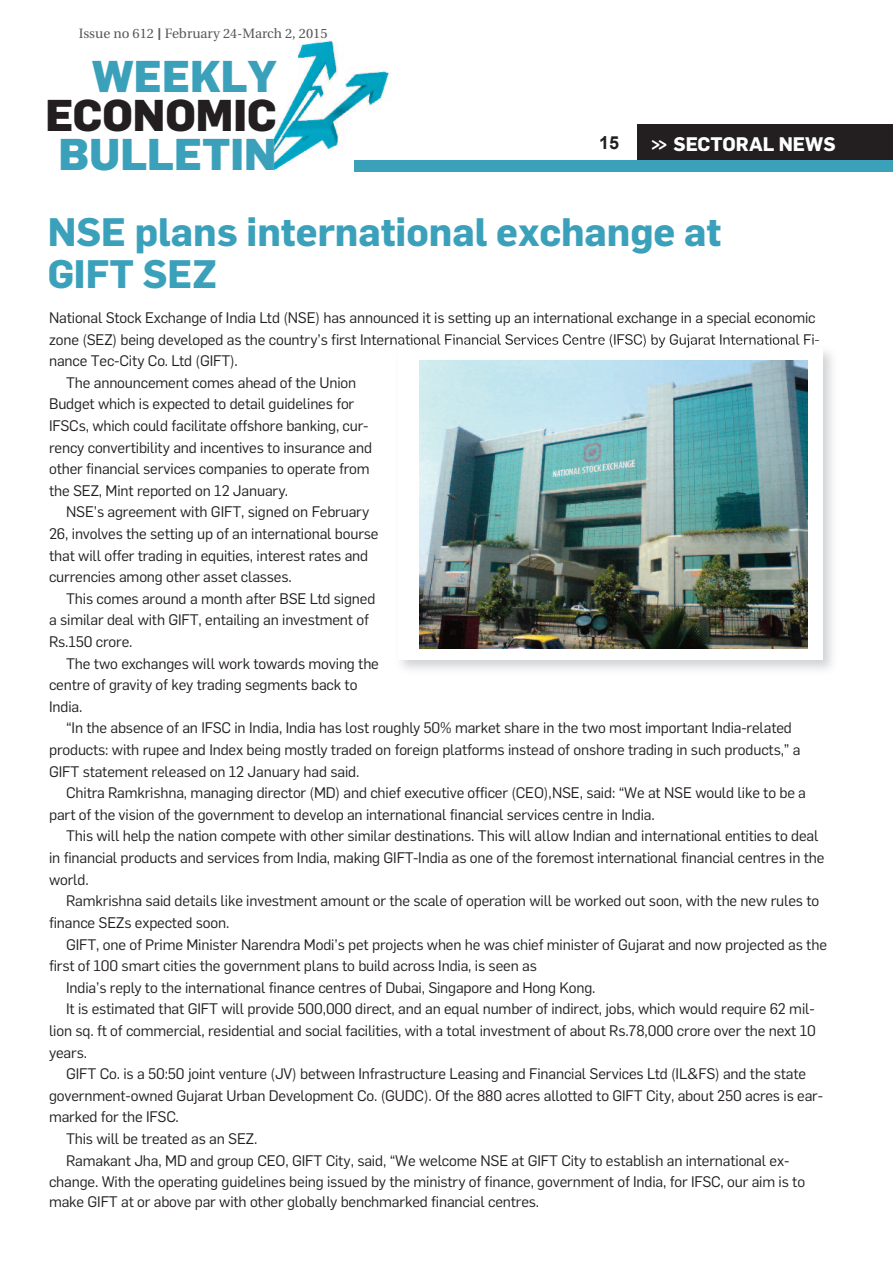
<style>
.page{position:relative;width:893px;height:1263px;background:#fff}
.page>*{position:absolute;margin:0;border:0;box-sizing:border-box;transform-origin:0 0}
.t1{font:800 43.65px "Flama";color:#3ba1bb}
.t2{font:800 43.65px "Flama";color:#231f20}
.t3{font:700 39px/42px "Flama";color:#3ba1bb}
.t4{font:700 19.35px "Flama";color:#fff;scale:.8 1}
.t5{font:700 18px "Arial";color:#231f20}
.t6{font:15px "Flama";letter-spacing:-.01em;color:#231f20}
.t7{font:13.5px "Utopia";color:#57585a}
.s1{font-family:"Arial";font-size:16.5px}
</style>
<div class="page">
<div style="left:637px;top:125px;width:256px;height:41px;background:#231f20"></div>
<img style="left:274px;top:40px;width:116px;height:130px">
<div style="left:354px;top:160px;width:539px;height:11px;background:#3ba1bb"></div>
<img style="left:391px;top:341px;width:441px;height:329px">
<div style="left:398px;top:348px;width:425px;height:311px;background:#fff"></div>
<img style="left:419px;top:360px;width:388px;height:289px">
<p class="t7" style="left:79px;top:28px;width:250px">Issue no 612 <span class="s1">I</span> February 24-March 2, 2015</p>
<h1 class="t1" style="left:92px;top:61px;width:186px">WEEKLY</h1>
<h1 class="t2" style="left:46px;top:100px;width:233px">ECONOMIC</h1>
<h1 class="t1" style="left:59px;top:139px;width:220px">BULLETIN</h1>
<p class="t4" style="left:651px;top:137px;width:232px">&gt;&gt; SECTORAL NEWS</p>
<p class="t5" style="left:599px;top:133px;width:22px">15</p>
<h2 class="t3" style="left:48px;top:214px;width:675px">NSE plans international exchange at<br>GIFT SEZ</h2>
<p class="t6" style="left:49px;top:312px;width:768px">National Stock Exchange of India Ltd (NSE) has announced it is setting up an international exchange in a special economic</p>
<p class="t6" style="left:49px;top:334px;width:772px">zone (SEZ) being developed as the country’s first International Financial Services Centre (IFSC) by Gujarat International Fi-</p>
<p class="t6" style="left:49px;top:355px;width:190px">nance Tec-City Co. Ltd (GIFT).</p>
<p class="t6" style="left:66px;top:377px;width:292px">The announcement comes ahead of the Union</p>
<p class="t6" style="left:49px;top:399px;width:307px">Budget which is expected to detail guidelines for</p>
<p class="t6" style="left:49px;top:420px;width:321px">IFSCs, which could facilitate offshore banking, cur-</p>
<p class="t6" style="left:49px;top:442px;width:324px">rency convertibility and incentives to insurance and</p>
<p class="t6" style="left:49px;top:463px;width:322px">other financial services companies to operate from</p>
<p class="t6" style="left:49px;top:485px;width:241px">the SEZ, Mint reported on 12 January.</p>
<p class="t6" style="left:66px;top:507px;width:305px">NSE’s agreement with GIFT, signed on February</p>
<p class="t6" style="left:49px;top:528px;width:331px">26, involves the setting up of an international bourse</p>
<p class="t6" style="left:49px;top:550px;width:321px">that will offer trading in equities, interest rates and</p>
<p class="t6" style="left:49px;top:571px;width:244px">currencies among other asset classes.</p>
<p class="t6" style="left:66px;top:593px;width:311px">This comes around a month after BSE Ltd signed</p>
<p class="t6" style="left:49px;top:615px;width:321px">a similar deal with GIFT, entailing an investment of</p>
<p class="t6" style="left:49px;top:636px;width:85px">Rs.150 crore.</p>
<p class="t6" style="left:66px;top:658px;width:314px">The two exchanges will work towards moving the</p>
<p class="t6" style="left:49px;top:679px;width:310px">centre of gravity of key trading segments back to</p>
<p class="t6" style="left:49px;top:701px;width:35px">India.</p>
<p class="t6" style="left:66px;top:723px;width:727px">“In the absence of an IFSC in India, India has lost roughly 50% market share in the two most important India-related</p>
<p class="t6" style="left:49px;top:744px;width:753px">products: with rupee and Index being mostly traded on foreign platforms instead of onshore trading in such products,” a</p>
<p class="t6" style="left:49px;top:766px;width:312px">GIFT statement released on 12 January had said.</p>
<p class="t6" style="left:66px;top:787px;width:741px">Chitra Ramkrishna, managing director (MD) and chief executive officer (CEO),NSE, said: “We at NSE would like to be a</p>
<p class="t6" style="left:49px;top:809px;width:607px">part of the vision of the government to develop an international financial services centre in India.</p>
<p class="t6" style="left:66px;top:831px;width:754px">This will help the nation compete with other similar destinations. This will allow Indian and international entities to deal</p>
<p class="t6" style="left:49px;top:852px;width:777px">in financial products and services from India, making GIFT-India as one of the foremost international financial centres in the</p>
<p class="t6" style="left:49px;top:874px;width:41px">world.</p>
<p class="t6" style="left:66px;top:895px;width:755px">Ramkrishna said details like investment amount or the scale of operation will be worked out soon, with the new rules to</p>
<p class="t6" style="left:49px;top:917px;width:182px">finance SEZs expected soon.</p>
<p class="t6" style="left:66px;top:939px;width:762px">GIFT, one of Prime Minister Narendra Modi’s pet projects when he was chief minister of Gujarat and now projected as the</p>
<p class="t6" style="left:49px;top:960px;width:489px">first of 100 smart cities the government plans to build across India, is seen as</p>
<p class="t6" style="left:66px;top:982px;width:531px">India’s reply to the international finance centres of Dubai, Singapore and Hong Kong.</p>
<p class="t6" style="left:66px;top:1003px;width:750px">It is estimated that GIFT will provide 500,000 direct, and an equal number of indirect, jobs, which would require 62 mil-</p>
<p class="t6" style="left:49px;top:1025px;width:768px">lion sq. ft of commercial, residential and social facilities, with a total investment of about Rs.78,000 crore over the next 10</p>
<p class="t6" style="left:49px;top:1047px;width:40px">years.</p>
<p class="t6" style="left:66px;top:1068px;width:742px">GIFT Co. is a 50:50 joint venture (JV) between Infrastructure Leasing and Financial Services Ltd (IL&amp;FS) and the state</p>
<p class="t6" style="left:49px;top:1090px;width:775px">government-owned Gujarat Urban Development Co. (GUDC). Of the 880 acres allotted to GIFT City, about 250 acres is ear-</p>
<p class="t6" style="left:49px;top:1111px;width:131px">marked for the IFSC.</p>
<p class="t6" style="left:66px;top:1133px;width:193px">This will be treated as an SEZ.</p>
<p class="t6" style="left:66px;top:1155px;width:725px">Ramakant Jha, MD and group CEO, GIFT City, said, “We welcome NSE at GIFT City to establish an international ex-</p>
<p class="t6" style="left:49px;top:1176px;width:758px">change. With the operating guidelines being issued by the ministry of finance, government of India, for IFSC, our aim is to</p>
<p class="t6" style="left:49px;top:1196px;width:492px">make GIFT at or above par with other globally benchmarked financial centres.</p>
</div>
